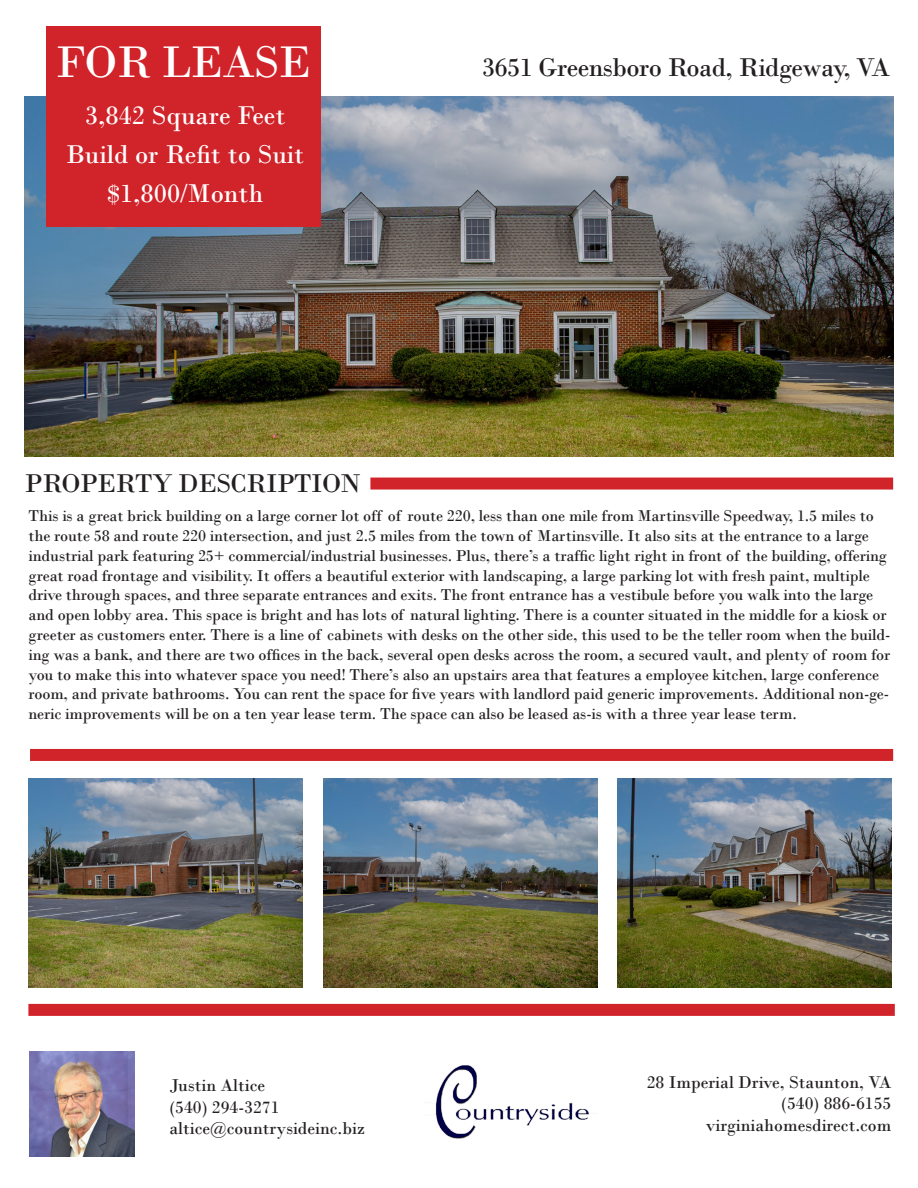
<style>
.page{position:relative;width:918px;height:1188px;background:#fff}
.page>*{position:absolute;margin:0;border:0;box-sizing:border-box;transform-origin:0 0}
.t1{font:46.5px "Bodoni";letter-spacing:-.02em;color:#fff}
.t2{font:27px "Bodoni";letter-spacing:-.02em;color:#231f20}
.t3{font:27px "Bodoni";color:#fff}
.t4{font:18px "Bodoni";color:#231f20}
.t5{font:16.5px/19.8px "Bodoni";letter-spacing:-.01em;color:#231f20}
</style>
<div class="page">
<img style="left:25px;top:96px;width:868px;height:361px">
<div style="left:47px;top:26px;width:274px;height:201px;background:#d1232a"></div>
<div style="left:370px;top:478px;width:523px;height:12px;background:#d1232a"></div>
<div style="left:28px;top:1004px;width:867px;height:12px;background:#d1232a"></div>
<div style="left:30px;top:749px;width:863px;height:12px;background:#d1232a"></div>
<img style="left:29px;top:1051px;width:106px;height:106px">
<img style="left:436px;top:1065px;width:153px;height:74px">
<img style="left:28px;top:779px;width:274px;height:209px">
<img style="left:323px;top:779px;width:274px;height:209px">
<img style="left:617px;top:779px;width:274px;height:209px">
<p class="t1" style="left:56px;top:35px;width:257px">FOR LEASE</p>
<p class="t2" style="left:482px;top:51px;width:410px">3651 Greensboro Road, Ridgeway, VA</p>
<p class="t3" style="left:85px;top:99px;width:202px">3,842 Square Feet</p>
<p class="t3" style="left:66px;top:138px;width:240px">Build or Refit to Suit</p>
<p class="t3" style="left:107px;top:177px;width:158px">$1,800/Month</p>
<p class="t2" style="left:25px;top:467px;width:338px">PROPERTY DESCRIPTION</p>
<p class="t5" style="left:29px;top:506px;width:863px">This is a great brick building on a large corner lot off of route 220, less than one mile from Martinsville Speedway, 1.5 miles to the route 58 and route 220 intersection, and just 2.5 miles from the town of Martinsville. It also sits at the entrance to a large industrial park featuring 25+ commercial/industrial businesses. Plus, there’s a traffic light right in front of the building, offering great road frontage and visibility. It offers a beautiful exterior with landscaping, a large parking lot with fresh paint, multiple drive through spaces, and three separate entrances and exits. The front entrance has a vestibule before you walk into the large and open lobby area. This space is bright and has lots of natural lighting. There is a counter situated in the middle for a kiosk or greeter as customers enter. There is a line of cabinets with desks on the other side, this used to be the teller room when the build&shy;ing was a bank, and there are two offices in the back, several open desks across the room, a secured vault, and plenty of room for you to make this into whatever space you need! There’s also an upstairs area that features a employee kitchen, large conference room, and private bathrooms. You can rent the space for five years with landlord paid generic improvements. Additional non-ge&shy;neric improvements will be on a ten year lease term. The space can also be leased as-is with a three year lease term.</p>
<p class="t4" style="left:170px;top:1075px;width:97px">Justin Altice</p>
<p class="t4" style="left:170px;top:1096px;width:112px">(540) 294-3271</p>
<p class="t4" style="left:170px;top:1118px;width:197px">altice@countrysideinc.biz</p>
<p class="t4" style="left:647px;top:1071px;width:246px">28 Imperial Drive, Staunton, VA</p>
<p class="t4" style="left:781px;top:1093px;width:112px">(540) 886-6155</p>
<p class="t4" style="left:706px;top:1115px;width:187px">virginiahomesdirect.com</p>
</div>
